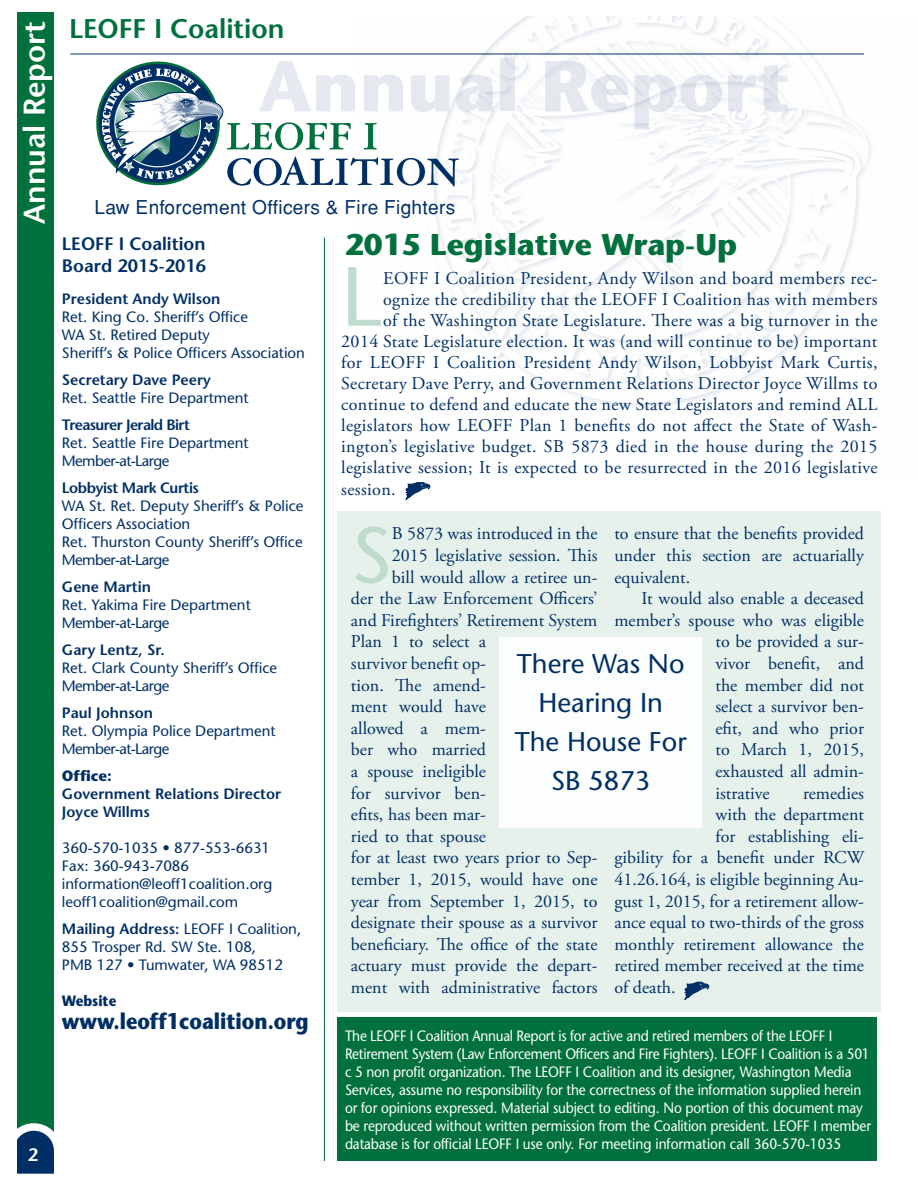
<style>
.page{position:relative;width:918px;height:1188px;background:#fff}
.page>*{position:absolute;margin:0;border:0;box-sizing:border-box;transform-origin:0 0}
.t1{font:83.55px "Stone Sans";color:#bfdbce}
.t2{font:78.9px "Stone Sans";color:#bfdbce}
.t3{font:700 72px "Stone Sans";color:#e6eaf0}
.t4{font:700 30px "Stone Sans";color:#00703c}
.t5{font:600 30px "Stone Sans";color:#fff}
.t6{font:27px/39px "Stone Sans";color:#002f65;text-align:center}
.t7{font:600 27px "Stone Sans";color:#00703c}
.t8{font:700 22.5px "Stone Sans";color:#002f65;scale:.88 1}
.t9{font:19.05px "Helvetica";letter-spacing:.015em;color:#002f65}
.t10{font:18px/21.6px "Adobe Garamond Pro";color:#002f65;text-align:justify}
.t11{font:18px "Adobe Garamond Pro";letter-spacing:.02em;color:#002f65}
.t12{font:600 18px/21.6px "Stone Sans";color:#002f65}
.t13{font:600 18px "Stone Sans";color:#fff}
.t14{font:15px/18px "Stone Sans";color:#002f65}
.t15{font:15px/18px "Stone Sans";letter-spacing:-.01em;color:#fff;scale:.91 1}
.t16{font:600 15px/18px "Stone Sans";color:#002f65}
.t17{font:600 15px "Stone Sans";letter-spacing:-.04em;color:#002f65}
.t18{font:600 15px "Stone Sans";letter-spacing:-.03em;color:#002f65}
.t19{font:700 15px "Stone Sans";color:#002f65}
.t20{font:700 15px "Stone Sans";color:#002f65;scale:.88 1}
.s1{font-weight:600}
</style>
<div class="page">
<div style="left:14px;top:12px;width:40px;height:1162px;background:#00703c"></div>
<hr style="left:70px;top:54px;width:794px;height:1px;background:#002f65">
<svg style="left:17px;top:1123px;width:37px;height:51px;background:#2d577e"></svg>
<div style="left:338px;top:1017px;width:540px;height:144px;background:#00703c"></div>
<div style="left:338px;top:512px;width:543px;height:500px;background:#e6f1ec"></div>
<img style="left:356px;top:17px;width:515px;height:389px">
<svg style="left:96px;top:62px;width:363px;height:125px"></svg>
<div style="left:0;top:0;width:17px;height:1188px;background:#fff"></div>
<svg style="left:406px;top:482px;width:24px;height:18px"></svg>
<hr style="left:324px;top:238px;width:1px;height:923px;background:#00703c">
<svg style="left:685px;top:982px;width:24px;height:18px"></svg>
<div style="left:500px;top:637px;width:202px;height:190px;background:#fff"></div>
<h3 class="t5" style="left:16px;top:224px;width:204px;rotate:-90deg">Annual Report</h3>
<p class="t13" style="left:28px;top:1143px;width:12px">2</p>
<h3 class="t7" style="left:69px;top:12px;width:217px">LEOFF I Coalition</h3>
<h3 class="t3" style="left:258px;top:41px;width:534px">Annual Report</h3>
<p class="t9" style="left:94px;top:196px;width:362px">Law Enforcement Officers &amp; Fire Fighters</p>
<p class="t12" style="left:62px;top:233px;width:146px">LEOFF I Coalition<br>Board 2015-2016</p>
<p class="t16" style="left:62px;top:290px;width:160px">President Andy Wilson</p>
<p class="t14" style="left:62px;top:308px;width:245px">Ret. King Co. Sheriff’s Office<br>WA St. Retired Deputy<br>Sheriff’s &amp; Police Officers Association</p>
<p class="t16" style="left:62px;top:371px;width:151px">Secretary Dave Peery</p>
<p class="t14" style="left:62px;top:389px;width:188px">Ret. Seattle Fire Department</p>
<p class="t17" style="left:62px;top:416px;width:129px">Treasurer Jerald Birt</p>
<p class="t14" style="left:62px;top:434px;width:188px">Ret. Seattle Fire Department<br>Member-at-Large</p>
<p class="t18" style="left:62px;top:479px;width:139px">Lobbyist Mark Curtis</p>
<p class="t14" style="left:62px;top:497px;width:243px">WA St. Ret. Deputy Sheriff’s &amp; Police<br>Officers Association<br>Ret. Thurston County Sheriff’s Office<br>Member-at-Large</p>
<p class="t16" style="left:62px;top:578px;width:91px">Gene Martin</p>
<p class="t14" style="left:62px;top:596px;width:190px">Ret. Yakima Fire Department<br>Member-at-Large</p>
<p class="t16" style="left:62px;top:641px;width:104px">Gary Lentz, Sr.</p>
<p class="t14" style="left:62px;top:659px;width:217px">Ret. Clark County Sheriff’s Office<br>Member-at-Large</p>
<p class="t16" style="left:62px;top:704px;width:93px">Paul Johnson</p>
<p class="t14" style="left:62px;top:722px;width:215px">Ret. Olympia Police Department<br>Member-at-Large</p>
<p class="t19" style="left:62px;top:767px;width:51px">Office:</p>
<p class="t16" style="left:62px;top:785px;width:221px">Government Relations Director<br>Joyce Willms</p>
<p class="t14" style="left:62px;top:839px;width:212px">360-570-1035 • 877-553-6631<br>Fax: 360-943-7086 information@leoff1coalition.org leoff1coalition@gmail.com</p>
<p class="t14" style="left:62px;top:920px;width:241px"><span class="s1">Mailing Address:</span> LEOFF I Coalition,<br>855 Trosper Rd. SW Ste. 108,<br>PMB 127 • Tumwater, WA 98512</p>
<p class="t20" style="left:62px;top:992px;width:63px">Website</p>
<p class="t8" style="left:62px;top:1007px;width:282px">www.leoff1coalition.org</p>
<h3 class="t4" style="left:345px;top:225px;width:394px">2015 Legislative Wrap-Up</h3>
<h1 class="t1" style="left:341px;top:245px;width:42px">L</h1>
<p class="t11" style="left:383px;top:267px;width:496px">EOFF I Coalition President, Andy Wilson and board members rec-</p>
<p class="t11" style="left:383px;top:288px;width:496px">ognize the credibility that the LEOFF I Coalition has with members</p>
<p class="t11" style="left:383px;top:309px;width:496px">of the Washington State Legislature. There was a big turnover in the</p>
<p class="t11" style="left:341px;top:330px;width:538px">2014 State Legislature election. It was (and will continue to be) important</p>
<p class="t11" style="left:341px;top:351px;width:538px">for LEOFF I Coalition President Andy Wilson, Lobbyist Mark Curtis,</p>
<p class="t11" style="left:341px;top:372px;width:538px">Secretary Dave Perry, and Government Relations Director Joyce Willms to</p>
<p class="t11" style="left:341px;top:393px;width:538px">continue to defend and educate the new State Legislators and remind ALL</p>
<p class="t11" style="left:341px;top:414px;width:538px">legislators how LEOFF Plan 1 benefits do not affect the State of Wash-</p>
<p class="t11" style="left:341px;top:435px;width:538px">ington’s legislative budget. SB 5873 died in the house during the 2015</p>
<p class="t11" style="left:341px;top:456px;width:538px">legislative session; It is expected to be resurrected in the 2016 legislative</p>
<p class="t11" style="left:341px;top:478px;width:56px">session.</p>
<h2 class="t2" style="left:351px;top:507px;width:42px">S</h2>
<p class="t10" style="left:392px;top:524px;width:207px">B 5873 was introduced in the</p>
<p class="t10" style="left:614px;top:524px;width:251px">to ensure that the benefits provided under this section are actuarially equivalent.</p>
<p class="t10" style="left:641px;top:588px;width:224px">It would also enable a deceased</p>
<p class="t10" style="left:614px;top:610px;width:251px">member’s spouse who was eligible</p>
<p class="t10" style="left:715px;top:632px;width:150px">to be provided a sur-</p>
<p class="t10" style="left:715px;top:653px;width:150px">vivor benefit, and</p>
<p class="t10" style="left:715px;top:675px;width:150px">the member did not</p>
<p class="t10" style="left:715px;top:696px;width:150px">select a survivor ben-</p>
<p class="t10" style="left:715px;top:718px;width:150px">efit, and who prior</p>
<p class="t10" style="left:715px;top:740px;width:150px">to March 1, 2015,</p>
<p class="t10" style="left:715px;top:761px;width:150px">exhausted all admin-</p>
<p class="t10" style="left:715px;top:783px;width:56px">istrative</p>
<p class="t10" style="left:803px;top:783px;width:62px">remedies</p>
<p class="t10" style="left:715px;top:804px;width:150px">with the department</p>
<p class="t10" style="left:715px;top:826px;width:150px">for establishing eli-</p>
<p class="t10" style="left:614px;top:848px;width:251px">gibility for a benefit under RCW</p>
<p class="t10" style="left:614px;top:869px;width:251px">41.26.164, is eligible beginning Au-</p>
<p class="t10" style="left:614px;top:891px;width:251px">gust 1, 2015, for a retirement allow-</p>
<p class="t10" style="left:614px;top:912px;width:251px">ance equal to two-thirds of the gross</p>
<p class="t10" style="left:614px;top:934px;width:251px">monthly retirement allowance the</p>
<p class="t10" style="left:614px;top:956px;width:251px">retired member received at the time</p>
<p class="t10" style="left:614px;top:977px;width:63px">of death.</p>
<p class="t10" style="left:392px;top:545px;width:207px">2015 legislative session. This</p>
<p class="t10" style="left:392px;top:567px;width:207px">bill would allow a retiree un-</p>
<p class="t10" style="left:351px;top:588px;width:248px">der the Law Enforcement Officers’</p>
<p class="t10" style="left:351px;top:610px;width:248px">and Firefighters’ Retirement System</p>
<p class="t10" style="left:351px;top:632px;width:137px">Plan 1 to select a</p>
<p class="t10" style="left:351px;top:653px;width:137px">survivor benefit op-</p>
<p class="t10" style="left:351px;top:675px;width:137px">tion. The amend-</p>
<p class="t10" style="left:351px;top:696px;width:136px">ment would have</p>
<p class="t10" style="left:351px;top:718px;width:136px">allowed a mem-</p>
<p class="t10" style="left:351px;top:740px;width:136px">ber who married</p>
<p class="t10" style="left:351px;top:761px;width:137px">a spouse ineligible</p>
<p class="t10" style="left:351px;top:783px;width:136px">for survivor ben-</p>
<p class="t10" style="left:351px;top:804px;width:137px">efits, has been mar-</p>
<p class="t10" style="left:351px;top:826px;width:137px">ried to that spouse</p>
<p class="t10" style="left:351px;top:848px;width:248px">for at least two years prior to Sep-</p>
<p class="t10" style="left:351px;top:869px;width:248px">tember 1, 2015, would have one</p>
<p class="t10" style="left:351px;top:891px;width:248px">year from September 1, 2015, to</p>
<p class="t10" style="left:351px;top:912px;width:248px">designate their spouse as a survivor</p>
<p class="t10" style="left:351px;top:934px;width:248px">beneficiary. The office of the state</p>
<p class="t10" style="left:351px;top:956px;width:248px">actuary must provide the depart-</p>
<p class="t10" style="left:351px;top:977px;width:248px">ment with administrative factors</p>
<h3 class="t6" style="left:515px;top:644px;width:173px">There Was No<br>Hearing In<br>The House For<br>SB 5873</h3>
<p class="t15" style="left:345px;top:1026px;width:580px">The LEOFF I Coalition Annual Report is for active and retired members of the LEOFF I Retirement System (Law Enforcement Officers and Fire Fighters). LEOFF I Coalition is a 501 c 5 non profit organization. The LEOFF I Coalition and its designer, Washington Media Services, assume no responsibility for the correctness of the information supplied herein or for opinions expressed. Material subject to editing. No portion of this document may be reproduced without written permission from the Coalition president. LEOFF I member database is for official LEOFF I use only. For meeting information call 360-570-1035</p>
</div>
